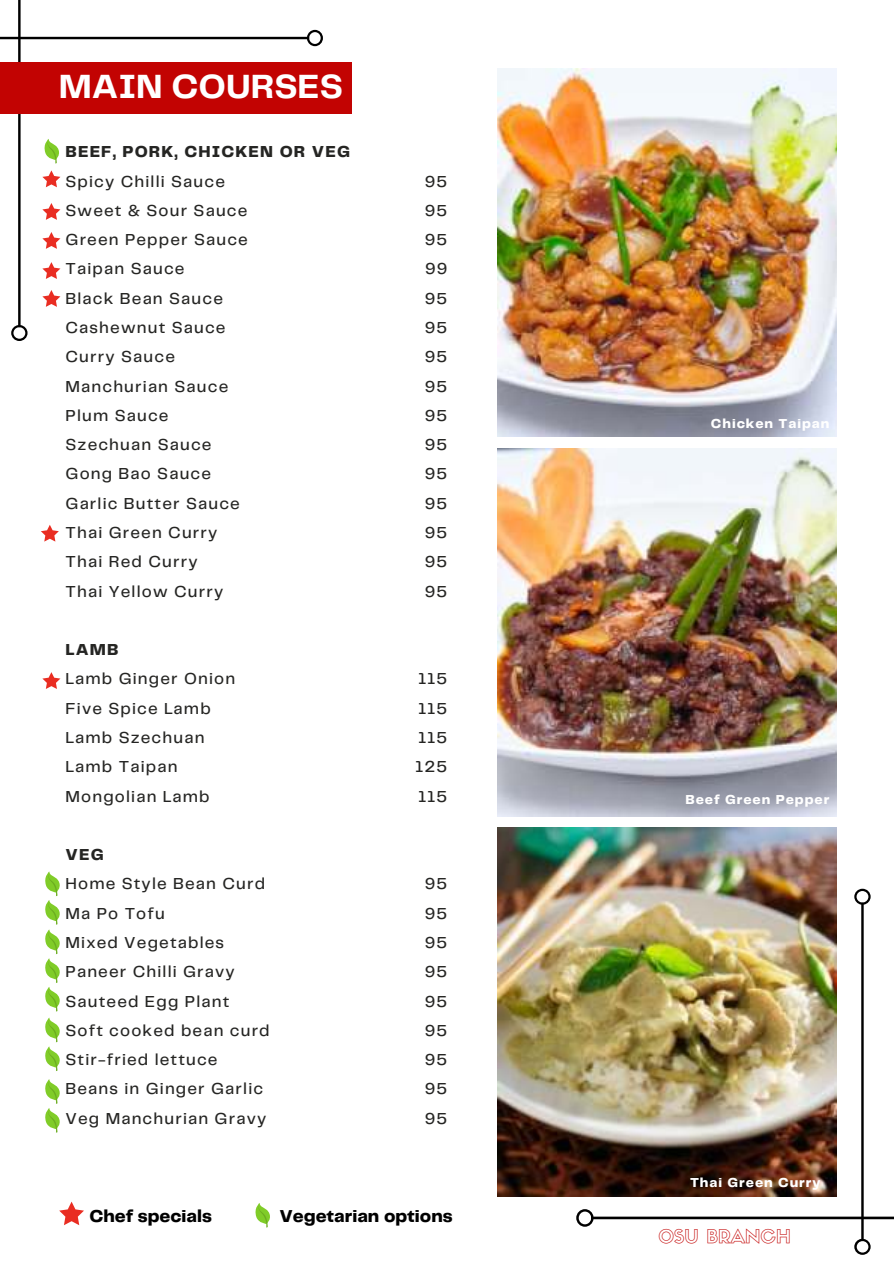
<style>
.page{position:relative;width:894px;height:1264px;background:#fff}
.page>*{position:absolute;margin:0;border:0;box-sizing:border-box;transform-origin:0 0}
.t1{font:700 34.8px "Telegraf";color:#fff}
.t2{font:18.3px "Sifonn Basic Outline";color:#c20302}
.t3{font:800 18px "Telegraf";color:#000}
.t4{font:500 16.5px/29.2px "Telegraf";letter-spacing:.07em;color:#252523}
.t5{font:800 16.5px "Telegraf";letter-spacing:.07em;color:#252523}
.t6{font:800 13.5px "Telegraf";letter-spacing:.07em;color:#fff}
</style>
<div class="page">
<div style="left:0;top:63px;width:351px;height:51px;background:#c20302"></div>
<svg style="left:255px;top:1203px;width:15px;height:24px"></svg>
<svg style="left:59px;top:1201px;width:25px;height:24px"></svg>
<svg style="left:45px;top:871px;width:15px;height:140px"></svg>
<svg style="left:45px;top:1017px;width:15px;height:54px"></svg>
<svg style="left:42px;top:672px;width:18px;height:17px"></svg>
<svg style="left:0;top:0;width:323px;height:341px"></svg>
<svg style="left:45px;top:1079px;width:15px;height:53px"></svg>
<svg style="left:41px;top:525px;width:18px;height:16px"></svg>
<img style="left:497px;top:69px;width:339px;height:368px">
<img style="left:497px;top:448px;width:339px;height:368px">
<img style="left:497px;top:827px;width:339px;height:369px">
<img style="left:576px;top:888px;width:317px;height:366px">
<h1 class="t1" style="left:59px;top:62px;width:285px">MAIN COURSES</h1>
<p class="t5" style="left:65px;top:140px;width:286px">BEEF, PORK, CHICKEN OR VEG</p>
<p class="t4" style="left:65px;top:166px;width:184px">Spicy Chilli Sauce<br>Sweet &amp; Sour Sauce<br>Green Pepper Sauce<br>Taipan Sauce<br>Black Bean Sauce<br>Cashewnut Sauce<br>Curry Sauce<br>Manchurian Sauce<br>Plum Sauce<br>Szechuan Sauce<br>Gong Bao Sauce<br>Garlic Butter Sauce<br>Thai Green Curry<br>Thai Red Curry<br>Thai Yellow Curry</p>
<p class="t5" style="left:65px;top:638px;width:54px">LAMB</p>
<p class="t4" style="left:65px;top:664px;width:171px">Lamb Ginger Onion<br>Five Spice Lamb<br>Lamb Szechuan<br>Lamb Taipan<br>Mongolian Lamb</p>
<p class="t5" style="left:65px;top:843px;width:40px">VEG</p>
<p class="t4" style="left:65px;top:868px;width:206px">Home Style Bean Curd<br>Ma Po Tofu<br>Mixed Vegetables<br>Paneer Chilli Gravy<br>Sauteed Egg Plant<br>Soft cooked bean curd<br>Stir-fried lettuce<br>Beans in Ginger Garlic<br>Veg Manchurian Gravy</p>
<p class="t4" style="left:425px;top:166px;width:24px;text-align:justify">95<br>95<br>95<br>99<br>95<br>95<br>95<br>95<br>95<br>95<br>95<br>95<br>95<br>95<br>95</p>
<p class="t4" style="left:415px;top:664px;width:33px;text-align:justify">115<br>115<br>115<br>125<br>115</p>
<p class="t4" style="left:425px;top:868px;width:24px;text-align:justify">95<br>95<br>95<br>95<br>95<br>95<br>95<br>95<br>95</p>
<p class="t3" style="left:89px;top:1203px;width:124px">Chef specials</p>
<p class="t3" style="left:279px;top:1203px;width:175px">Vegetarian options</p>
<p class="t6" style="left:710px;top:414px;width:120px">Chicken Taipan</p>
<p class="t6" style="left:685px;top:790px;width:145px">Beef Green Pepper</p>
<p class="t6" style="left:689px;top:1172px;width:132px">Thai Green Curry</p>
<p class="t2" style="left:658px;top:1224px;width:134px">OSU BRANCH</p>
</div>
